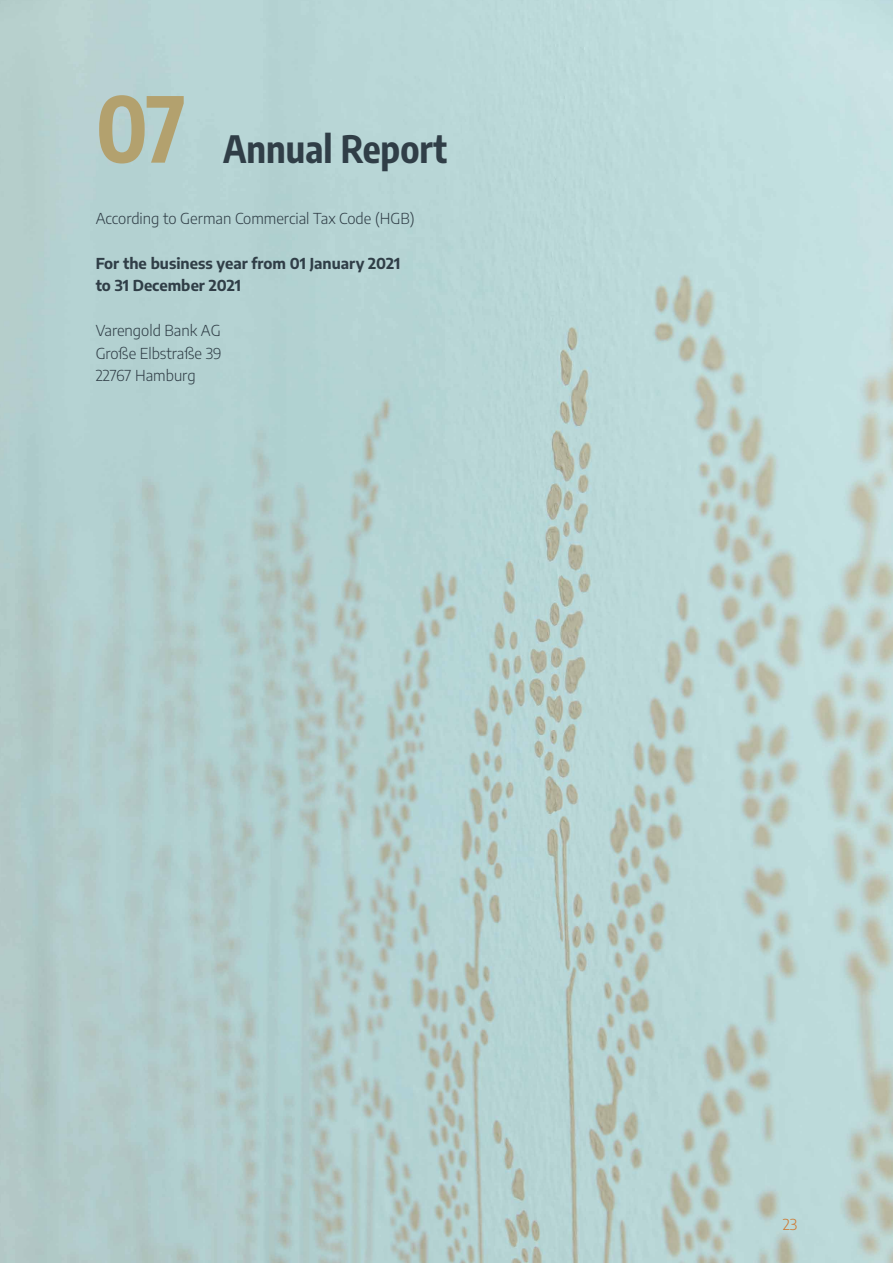
<style>
.page{position:relative;width:893px;height:1263px;background:#fff}
.page>*{position:absolute;margin:0;border:0;box-sizing:border-box;transform-origin:0 0}
.t1{font:700 90px "Encode Sans Condensed";color:#b3a16e}
.t2{font:700 37.5px "Encode Sans Condensed";color:#303e47}
.t3{font:300 15px/22.5px "Encode Sans";color:#303e47;text-align:justify}
.t4{font:700 15px/22.5px "Encode Sans";color:#303e47}
.t5{font:300 15px "Encode Sans";color:#ce772e}
</style>
<div class="page">
<img style="left:0;top:0;width:893px;height:1263px">
<h1 class="t1" style="left:96px;top:67px;width:92px">07</h1>
<h2 class="t2" style="left:223px;top:123px;width:225px">Annual Report</h2>
<p class="t3" style="left:96px;top:206px;width:320px">According to German Commercial Tax Code (HGB)</p>
<p class="t4" style="left:96px;top:251px;width:306px">For the business year from 01 January 2021 to 31 December 2021</p>
<p class="t3" style="left:96px;top:319px;width:127px">Varengold Bank AG Große Elbstraße 39<br>22767 Hamburg</p>
<p class="t5" style="left:783px;top:1214px;width:16px">23</p>
</div>
